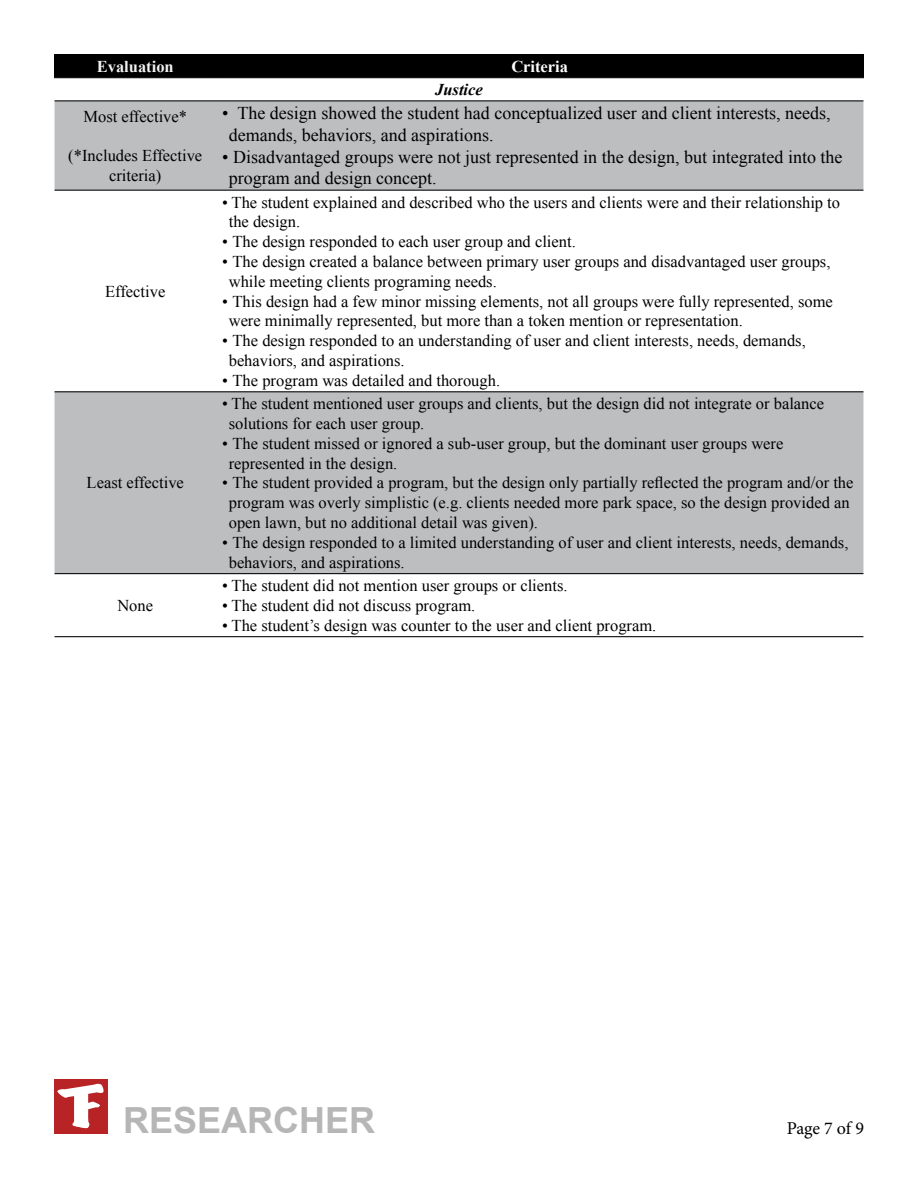
<style>
.page{position:relative;width:918px;height:1188px;background:#fff}
.page>*{position:absolute;margin:0;border:0;box-sizing:border-box;transform-origin:0 0}
.t1{font:700 36px "Arial";color:#b6b6b7}
.t2{font:18px/21.6px "Times New Roman";color:#000}
.t3{font:18px "Minion Pro";letter-spacing:-.01em;color:#000}
.t4{font:16.5px/19.8px "Times New Roman";color:#000}
.t5{font:700 16.5px "Times New Roman";color:#f2f2f3}
.t6{font:700 16.5px "Times New Roman";color:#fff}
.t7{font:italic 700 16.5px "Times New Roman";color:#000}
</style>
<div class="page">
<div style="left:54px;top:1080px;width:54px;height:54px;background:#b82326"></div>
<svg style="left:74px;top:1090px;width:26px;height:38px"></svg>
<svg style="left:55px;top:101px;width:808px;height:472px;fill:#bcbec0"></svg>
<hr style="left:55px;top:100px;width:161px;height:1px;background:#000">
<hr style="left:216px;top:100px;width:647px;height:1px;background:#000">
<hr style="left:55px;top:190px;width:161px;height:1px;background:#000">
<hr style="left:216px;top:190px;width:647px;height:1px;background:#000">
<hr style="left:55px;top:391px;width:161px;height:1px;background:#000">
<hr style="left:216px;top:391px;width:647px;height:1px;background:#000">
<hr style="left:55px;top:573px;width:161px;height:1px;background:#000">
<hr style="left:216px;top:573px;width:647px;height:1px;background:#000">
<hr style="left:55px;top:636px;width:161px;height:1px;background:#000">
<hr style="left:216px;top:636px;width:647px;height:1px;background:#000">
<hr style="left:54px;top:54px;width:162px;height:1px;background:#000">
<hr style="left:216px;top:54px;width:648px;height:1px;background:#000">
<div style="left:54px;top:55px;width:810px;height:22px;background:#000"></div>
<hr style="left:54px;top:77px;width:162px;height:1px;background:#000">
<hr style="left:216px;top:77px;width:648px;height:1px;background:#000">
<p class="t5" style="left:97px;top:55px;width:79px">Evaluation</p>
<p class="t6" style="left:511px;top:55px;width:58px">Criteria</p>
<p class="t7" style="left:435px;top:78px;width:49px">Justice</p>
<p class="t4" style="left:83px;top:106px;width:105px">Most effective*</p>
<p class="t4" style="left:68px;top:145px;width:135px;text-align:center">(*Includes Effective criteria)</p>
<p class="t2" style="left:229px;top:102px;width:604px;text-indent:-7px">• The design showed the student had conceptualized user and client interests, needs, demands, behaviors, and aspirations.</p>
<p class="t2" style="left:229px;top:145px;width:615px;text-indent:-7px">• Disadvantaged groups were not just represented in the design, but integrated into the program and design concept.</p>
<p class="t4" style="left:105px;top:281px;width:62px">Effective</p>
<p class="t4" style="left:87px;top:473px;width:99px">Least effective</p>
<p class="t4" style="left:117px;top:595px;width:37px">None</p>
<p class="t4" style="left:229px;top:192px;width:613px;text-indent:-7px">• The student explained and described who the users and clients were and their relationship to the design.</p>
<p class="t4" style="left:222px;top:232px;width:355px">• The design responded to each user group and client.</p>
<p class="t4" style="left:229px;top:251px;width:603px;text-indent:-7px">• The design created a balance between primary user groups and disadvantaged user groups, while meeting clients programing needs.</p>
<p class="t4" style="left:229px;top:291px;width:606px;text-indent:-7px">• This design had a few minor missing elements, not all groups were fully represented, some were minimally represented, but more than a token mention or representation.</p>
<p class="t4" style="left:229px;top:331px;width:579px;text-indent:-7px">• The design responded to an understanding of user and client interests, needs, demands, behaviors, and aspirations.</p>
<p class="t4" style="left:222px;top:370px;width:280px">• The program was detailed and thorough.</p>
<p class="t4" style="left:229px;top:394px;width:597px;text-indent:-7px">• The student mentioned user groups and clients, but the design did not integrate or balance solutions for each user group.</p>
<p class="t4" style="left:229px;top:433px;width:556px;text-indent:-7px">• The student missed or ignored a sub-user group, but the dominant user groups were represented in the design.</p>
<p class="t4" style="left:229px;top:473px;width:626px;text-indent:-7px">• The student provided a program, but the design only partially reflected the program and/or the program was overly simplistic (e.g. clients needed more park space, so the design provided an open lawn, but no additional detail was given).</p>
<p class="t4" style="left:229px;top:532px;width:621px;text-indent:-7px">• The design responded to a limited understanding of user and client interests, needs, demands, behaviors, and aspirations.</p>
<p class="t4" style="left:222px;top:575px;width:347px">• The student did not mention user groups or clients.</p>
<p class="t4" style="left:222px;top:595px;width:255px">• The student did not discuss program.</p>
<p class="t4" style="left:222px;top:615px;width:436px">• The student’s design was counter to the user and client program.</p>
<h1 class="t1" style="left:57px;top:1097px;width:319px"><sup>T</sup> RESEARCHER</h1>
<p class="t3" style="left:787px;top:1116px;width:79px">Page 7 of 9</p>
</div>
